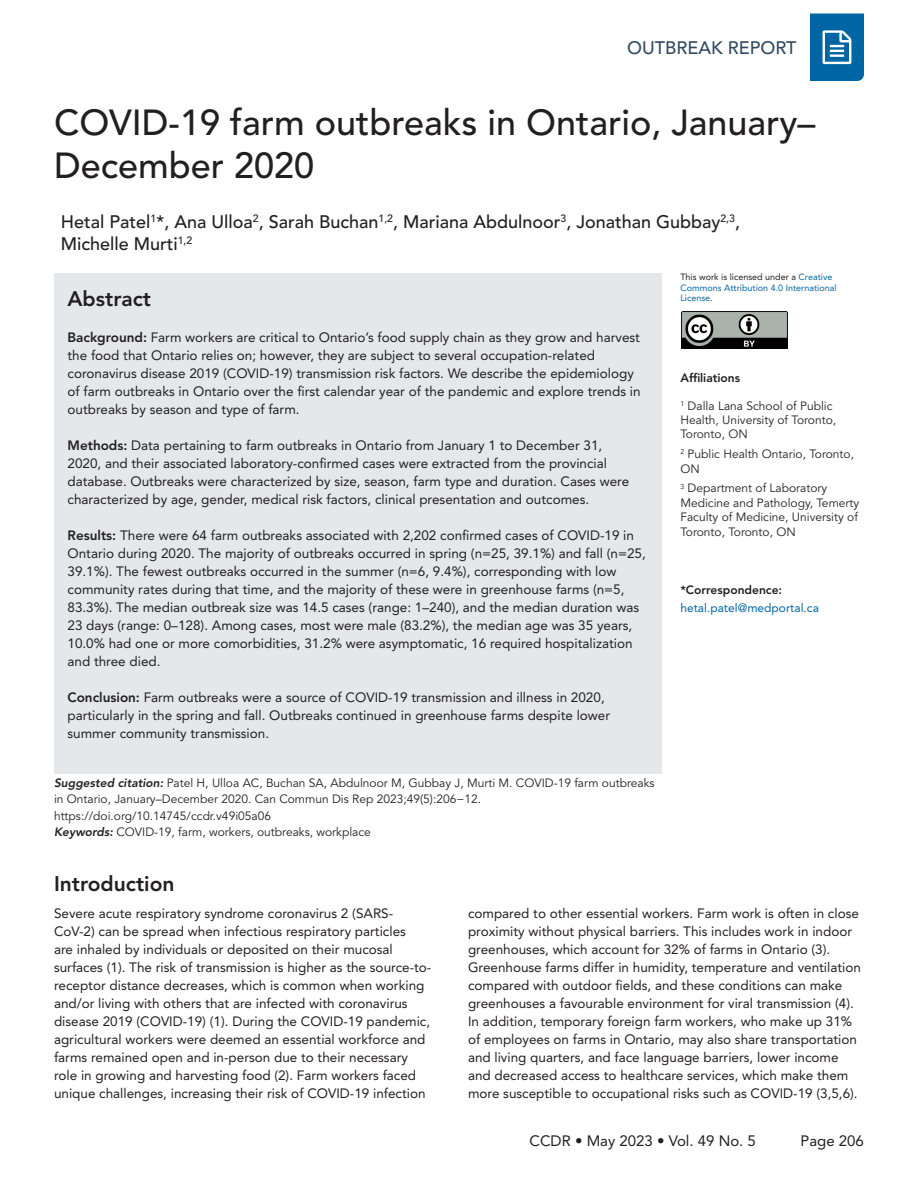
<style>
.page{position:relative;width:918px;height:1188px;background:#fff}
.page>*{position:absolute;margin:0;border:0;box-sizing:border-box;transform-origin:0 0}
.A_-_H2{font:500 36px/43.2px "Avenir LT Std";color:#231f20}
.A_-_H3_References_Sp{font:800 21px "Avenir LT Std";color:#231f20}
.A_-_H3{font:800 21px "Avenir LT Std";color:#231f20}
.A_-_Names{font:500 18px/21.6px "Avenir LT Std";color:#231f20}
.t1{font:500 18px "Avenir LT Std";color:#324a60}
.t2{font:15px "Avenir LT Std";color:#231f20}
.A_-_Body{font:13.5px/18px "Avenir LT Std";color:#231f20}
.A_-_Suggested_Citati{font:12px/16.5px "Avenir LT Std";color:#231f20}
.A_-_Sidebar{font:12px/14.4px "Avenir LT Std";color:#231f20}
.A_-_Sidebar_Corresp{font:12px/18px "Avenir LT Std";color:#0065a4}
.A_-_Sidebar_Header{font:800 12px "Avenir LT Std";color:#231f20}
.A_-_Table_Figure_-_F{font:9px/10.5px "Avenir LT Std";color:#0065a4}
.s1{font-weight:800}
.s2{color:#231f20}
.s3{font-weight:800;color:#231f20}
.s4{font-weight:800;font-style:italic}
</style>
<div class="page">
<svg style="left:810px;top:14px;width:54px;height:67px;background:#1d76ae"></svg>
<div style="left:54px;top:273px;width:608px;height:500px;background:#e4e8ea"></div>
<img style="left:682px;top:312px;width:105px;height:37px">
<h3 class="t1" style="left:627px;top:37px;width:171px">OUTBREAK REPORT</h3>
<p class="A_-_H2" style="left:54px;top:102px;width:763px">COVID-19 farm outbreaks in Ontario, January–<br>December 2020</p>
<p class="A_-_Names" style="left:61px;top:212px;width:681px">Hetal Patel<sup>1</sup>*, Ana Ulloa<sup>2</sup>, Sarah Buchan<sup>1,2</sup>, Mariana Abdulnoor<sup>3</sup>, Jonathan Gubbay<sup>2,3</sup>,<br>Michelle Murti<sup>1,2</sup></p>
<p class="A_-_H3" style="left:68px;top:286px;width:85px">Abstract</p>
<p class="A_-_Body" style="left:68px;top:328px;width:575px"><span class="s1">Background:</span> Farm workers are critical to Ontario’s food supply chain as they grow and harvest the food that Ontario relies on; however, they are subject to several occupation-related coronavirus disease 2019 (COVID-19) transmission risk factors. We describe the epidemiology of farm outbreaks in Ontario over the first calendar year of the pandemic and explore trends in outbreaks by season and type of farm.</p>
<p class="A_-_Body" style="left:68px;top:436px;width:563px"><span class="s1">Methods:</span> Data pertaining to farm outbreaks in Ontario from January 1 to December 31, 2020, and their associated laboratory-confirmed cases were extracted from the provincial database. Outbreaks were characterized by size, season, farm type and duration. Cases were characterized by age, gender, medical risk factors, clinical presentation and outcomes.</p>
<p class="A_-_Body" style="left:68px;top:526px;width:580px"><span class="s1">Results:</span> There were 64 farm outbreaks associated with 2,202 confirmed cases of COVID-19 in Ontario during 2020. The majority of outbreaks occurred in spring (n=25, 39.1%) and fall (n=25, 39.1%). The fewest outbreaks occurred in the summer (n=6, 9.4%), corresponding with low community rates during that time, and the majority of these were in greenhouse farms (n=5, 83.3%). The median outbreak size was 14.5 cases (range: 1–240), and the median duration was 23 days (range: 0–128). Among cases, most were male (83.2%), the median age was 35 years, 10.0% had one or more comorbidities, 31.2% were asymptomatic, 16 required hospitalization and three died.</p>
<p class="A_-_Body" style="left:68px;top:688px;width:544px"><span class="s1">Conclusion:</span> Farm outbreaks were a source of COVID-19 transmission and illness in 2020, particularly in the spring and fall. Outbreaks continued in greenhouse farms despite lower summer community transmission.</p>
<p class="A_-_Table_Figure_-_F" style="left:680px;top:272px;width:158px"><span class="s2">This work is licensed under a</span> Creative<br>Commons Attribution 4.0 International<br>License<span class="s2">.</span></p>
<p class="A_-_Sidebar_Header" style="left:680px;top:371px;width:61px">Affiliations</p>
<p class="A_-_Sidebar" style="left:680px;top:399px;width:157px"><sup>1</sup> Dalla Lana School of Public<br>Health, University of Toronto,<br>Toronto, ON</p>
<p class="A_-_Sidebar" style="left:680px;top:447px;width:175px"><sup>2</sup> Public Health Ontario, Toronto,<br>ON</p>
<p class="A_-_Sidebar" style="left:680px;top:482px;width:180px"><sup>3</sup> Department of Laboratory<br>Medicine and Pathology, Temerty<br>Faculty of Medicine, University of<br>Toronto, Toronto, ON</p>
<p class="A_-_Sidebar_Corresp" style="left:680px;top:581px;width:140px"><span class="s3">*Correspondence: </span>hetal.patel@medportal.ca</p>
<p class="A_-_Suggested_Citati" style="left:54px;top:775px;width:602px"><span class="s4">Suggested citation:</span> Patel H, Ulloa AC, Buchan SA, Abdulnoor M, Gubbay J, Murti M. COVID-19 farm outbreaks in Ontario, January–December 2020. Can Commun Dis Rep 2023;49(5):206−12. https://doi.org/10.14745/ccdr.v49i05a06</p>
<p class="A_-_Suggested_Citati" style="left:54px;top:824px;width:318px"><span class="s4">Keywords:</span> COVID-19, farm, workers, outbreaks, workplace</p>
<p class="A_-_H3_References_Sp" style="left:54px;top:871px;width:122px">Introduction</p>
<p class="A_-_Body" style="left:54px;top:904px;width:379px">Severe acute respiratory syndrome coronavirus 2 (SARS-CoV-2) can be spread when infectious respiratory particles<br>are inhaled by individuals or deposited on their mucosal surfaces (1). The risk of transmission is higher as the source-to&shy;receptor distance decreases, which is common when working and/or living with others that are infected with coronavirus disease 2019 (COVID-19) (1). During the COVID-19 pandemic, agricultural workers were deemed an essential workforce and farms remained open and in-person due to their necessary role in growing and harvesting food (2). Farm workers faced unique challenges, increasing their risk of COVID-19 infection</p>
<p class="A_-_Body" style="left:468px;top:904px;width:394px">compared to other essential workers. Farm work is often in close proximity without physical barriers. This includes work in indoor greenhouses, which account for 32% of farms in Ontario (3).<br>Greenhouse farms differ in humidity, temperature and ventilation compared with outdoor fields, and these conditions can make greenhouses a favourable environment for viral transmission (4).<br>In addition, temporary foreign farm workers, who make up 31% of employees on farms in Ontario, may also share transportation and living quarters, and face language barriers, lower income and decreased access to healthcare services, which make them more susceptible to occupational risks such as COVID-19 (3,5,6).</p>
<p class="t2" style="left:529px;top:1133px;width:228px">CCDR • May 2023 • Vol. 49 No. 5</p>
<p class="t2" style="left:801px;top:1133px;width:65px">Page 206</p>
</div>
